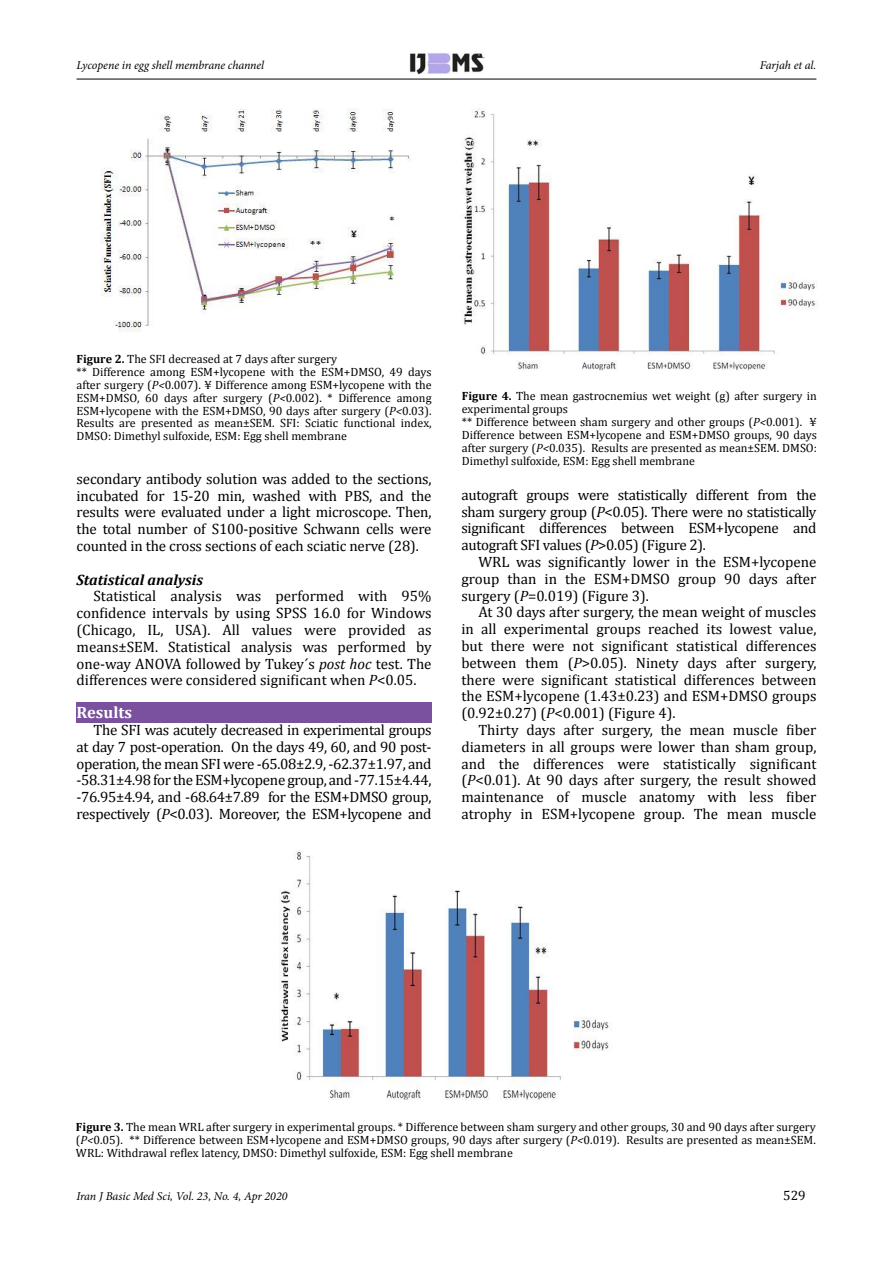
<style>
.page{position:relative;width:893px;height:1263px;background:#fff}
.page>*{position:absolute;margin:0;border:0;box-sizing:border-box;transform-origin:0 0}
.t1{font:700 16.5px "Cambria";color:#fff}
.t2{font:15px/16.8px "Cambria";letter-spacing:-.01em;color:#000;text-align:justify}
.t3{font:italic 700 15px "Cambria";color:#000}
.t4{font:13.5px "Cambria";color:#000}
.t5{font:12px/12.9px "Cambria";color:#000}
.t6{font:italic 12px "Minion Pro";letter-spacing:-.01em;color:#000}
.t7{font:11.7px "Times New Roman";color:#000}
.t8{font:10.05px "Times New Roman";color:#000}
.s1{font-weight:700}
.s2{font-style:italic}
</style>
<div class="page">
<img style="left:409px;top:53px;width:76px;height:22px">
<hr style="left:77px;top:79px;width:739px;height:1px;background:#000">
<div style="left:77px;top:702px;width:355px;height:21px;background:#7a519e"></div>
<img style="left:101px;top:109px;width:309px;height:223px">
<img style="left:280px;top:851px;width:329px;height:249px">
<img style="left:462px;top:108px;width:356px;height:263px">
<p class="t6" style="left:77px;top:57px;width:189px">Lycopene in egg shell membrane channel</p>
<p class="t6" style="left:760px;top:57px;width:58px">Farjah et al.</p>
<p class="t5" style="left:77px;top:352px;width:357px"><span class="s1">Figure 2.</span> The SFI decreased at 7 days after surgery<br>** Difference among ESM+lycopene with the ESM+DMSO, 49 days after surgery (<span class="s2">P&lt;</span>0.007). ¥ Difference among ESM+lycopene with the ESM+DMSO, 60 days after surgery (<span class="s2">P&lt;</span>0.002). * Difference among ESM+lycopene with the ESM+DMSO, 90 days after surgery (<span class="s2">P&lt;</span>0.03).<br>Results are presented as mean±SEM. SFI: Sciatic functional index, DMSO: Dimethyl sulfoxide, ESM: Egg shell membrane</p>
<p class="t2" style="left:77px;top:470px;width:357px">secondary antibody solution was added to the sections, incubated for 15-20 min, washed with PBS, and the results were evaluated under a light microscope. Then, the total number of S100-positive Schwann cells were counted in the cross sections of each sciatic nerve (28).</p>
<p class="t3" style="left:77px;top:569px;width:128px">Statistical analysis</p>
<p class="t2" style="left:77px;top:588px;width:357px;text-indent:17px">Statistical analysis was performed with 95% confidence intervals by using SPSS 16.0 for Windows (Chicago, IL, USA). All values were provided as means±SEM. Statistical analysis was performed by one-way ANOVA followed by Tukey´s <span class="s2">post hoc</span> test. The differences were considered significant when <span class="s2">P</span>&lt;0.05.</p>
<p class="t1" style="left:77px;top:701px;width:57px">Results</p>
<p class="t2" style="left:77px;top:721px;width:357px;text-indent:17px">The SFI was acutely decreased in experimental groups at day 7 post-operation. On the days 49, 60, and 90 post&shy;operation, the mean SFI were -65.08±2.9, -62.37±1.97, and -58.31±4.98 for the ESM+lycopene group, and -77.15±4.44, -76.95±4.94, and -68.64±7.89 for the ESM+DMSO group, respectively (<span class="s2">P</span>&lt;0.03). Moreover, the ESM+lycopene and</p>
<p class="t7" style="left:261px;top:739px;width:7px">2</p>
<p class="t5" style="left:462px;top:389px;width:357px"><span class="s1">Figure 4.</span> The mean gastrocnemius wet weight (g) after surgery in experimental groups<br>** Difference between sham surgery and other groups (<span class="s2">P&lt;</span>0.001). ¥ Difference between ESM+lycopene and ESM+DMSO groups, 90 days after surgery (<span class="s2">P&lt;</span>0.035). Results are presented as mean±SEM. DMSO:<br>Dimethyl sulfoxide, ESM: Egg shell membrane</p>
<p class="t2" style="left:461px;top:486px;width:357px">autograft groups were statistically different from the sham surgery group (<span class="s2">P</span>&lt;0.05). There were no statistically significant differences between ESM+lycopene and autograft SFI values (<span class="s2">P</span>&gt;0.05) (Figure 2).</p>
<p class="t2" style="left:461px;top:553px;width:357px;text-indent:17px">WRL was significantly lower in the ESM+lycopene group than in the ESM+DMSO group 90 days after surgery (<span class="s2">P</span>=0.019) (Figure 3).</p>
<p class="t2" style="left:461px;top:604px;width:357px;text-indent:17px">At 30 days after surgery, the mean weight of muscles in all experimental groups reached its lowest value, but there were not significant statistical differences between them (<span class="s2">P</span>&gt;0.05). Ninety days after surgery, there were significant statistical differences between the ESM+lycopene (1.43±0.23) and ESM+DMSO groups (0.92±0.27) (<span class="s2">P</span>&lt;0.001) (Figure 4).</p>
<p class="t2" style="left:461px;top:721px;width:357px;text-indent:17px">Thirty days after surgery, the mean muscle fiber diameters in all groups were lower than sham group, and the differences were statistically significant (<span class="s2">P</span>&lt;0.01). At 90 days after surgery, the result showed maintenance of muscle anatomy with less fiber atrophy in ESM+lycopene group. The mean muscle</p>
<p class="t8" style="left:636px;top:664px;width:7px">4</p>
<p class="t5" style="left:76px;top:1120px;width:741px;text-align:justify"><span class="s1">Figure 3.</span> The mean WRL after surgery in experimental groups. * Difference between sham surgery and other groups, 30 and 90 days after surgery (<span class="s2">P&lt;</span>0.05). ** Difference between ESM+lycopene and ESM+DMSO groups, 90 days after surgery (<span class="s2">P&lt;</span>0.019). Results are presented as mean±SEM.<br>WRL: Withdrawal reflex latency, DMSO: Dimethyl sulfoxide, ESM: Egg shell membrane</p>
<p class="t6" style="left:77px;top:1187px;width:212px">Iran J Basic Med Sci, Vol. 23, No. 4, Apr 2020</p>
<p class="t4" style="left:783px;top:1187px;width:24px">529</p>
</div>
